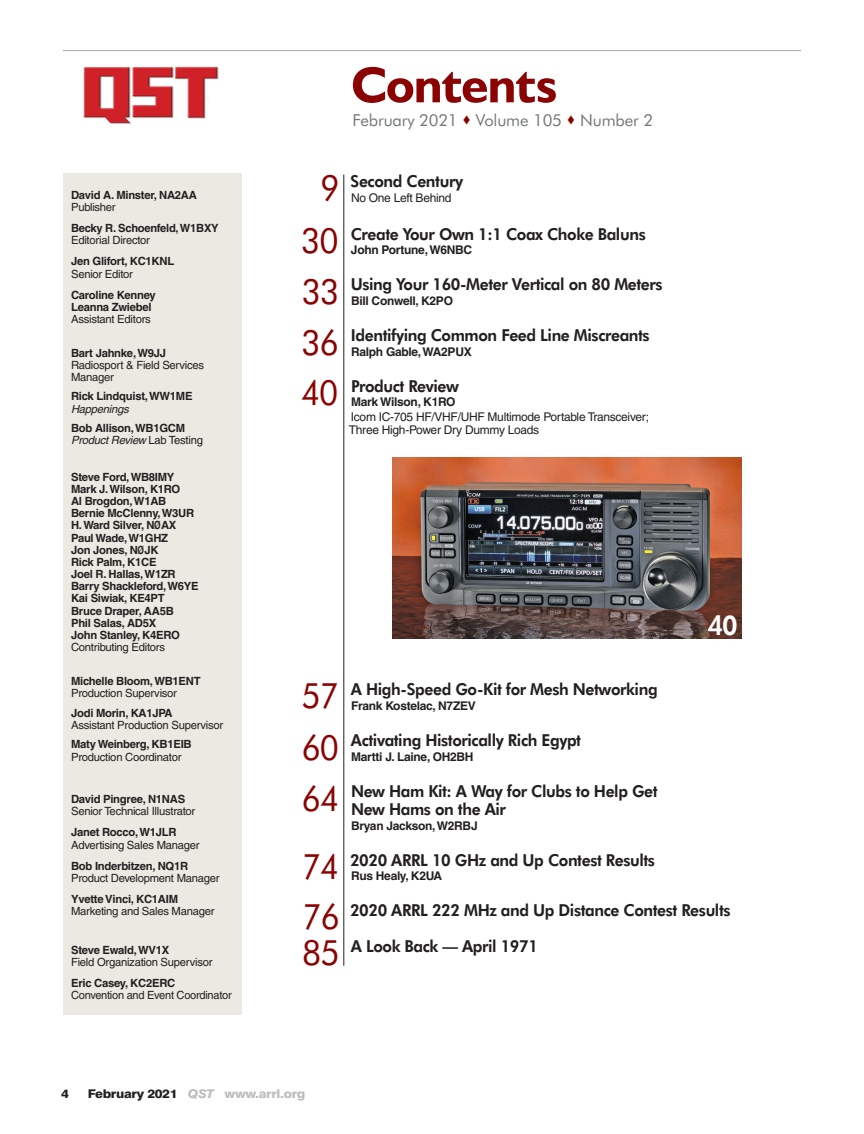
<style>
.page{position:relative;width:864px;height:1134px;background:#fff}
.page>*{position:absolute;margin:0;border:0;box-sizing:border-box;transform-origin:0 0}
.t1{font:700 51px "Humanist 521 BT";letter-spacing:-.015em;color:#8b0202}
.PAGE_NUMBER{font:34.95px "Futura BT";letter-spacing:-.025em;color:#8b0202;scale:.93 1}
.PAGE_NUMBER-2{font:34.95px "Futura BT";letter-spacing:-.025em;color:#8b0202;scale:.92 1}
.PAGE_NUMBER-3{font:800 27.3px "Futura BT";color:#fff;scale:.93 1}
.NEWEST_CONTENTS_TEXT{font:800 16.5px/18px "Futura BT";letter-spacing:-.025em;color:#231f20;scale:.95 1}
.Pull_Quotes{font:16.5px "Futura BT";letter-spacing:-.01em;color:#76787b}
.NEWEST_CONTENTS_BYLI{font:700 12px "Helvetica";letter-spacing:-.025em;color:#231f20}
.NEWEST_CONTENS_TEXT{font:12px/13.2px "Helvetica";letter-spacing:-.025em;color:#231f20}
.t2{font:800 12px "Swiss 721 BT";letter-spacing:-.025em;color:#231f20;scale:1.1 1}
.Staff_NEW{font:700 11.25px/12.1px "Helvetica";letter-spacing:-.025em;color:#231f20}
.Staff_NEW-2{font:11.25px/12.1px "Helvetica";letter-spacing:-.025em;color:#231f20}
.s1{font-weight:400}
.s2{font-weight:700}
.s3{font-weight:400;font-style:italic}
.s4{color:#8b0202}
.s5{font-style:italic;color:#bcbdc0}
.s6{color:#bcbdc0}
</style>
<div class="page">
<hr style="left:63px;top:50px;width:738px;height:1px;background:#a8a9ad">
<div style="left:63px;top:174px;width:178px;height:841px;background:#ece8e2"></div>
<hr style="left:344px;top:175px;width:1px;height:791px;background:#231f20">
<img style="left:83px;top:66px;width:136px;height:58px">
<img style="left:392px;top:457px;width:350px;height:182px">
<p class="Staff_NEW" style="left:71px;top:189px;width:127px">David A. Minster, NA2AA<br><span class="s1">Publisher</span></p>
<p class="Staff_NEW" style="left:71px;top:222px;width:149px">Becky R. Schoenfeld, W1BXY<br><span class="s1">Editorial Director</span></p>
<p class="Staff_NEW" style="left:71px;top:255px;width:105px">Jen Glifort, KC1KNL<br><span class="s1">Senior Editor</span></p>
<p class="Staff_NEW" style="left:71px;top:288px;width:86px">Caroline Kenney</p>
<p class="Staff_NEW-2" style="left:71px;top:301px;width:82px"><span class="s2">Leanna Zwiebel<br></span>Assistant Editors</p>
<p class="Staff_NEW-2" style="left:71px;top:346px;width:134px"><span class="s2">Bart Jahnke, W9JJ<br></span>Radiosport &amp; Field Services<br>Manager</p>
<p class="Staff_NEW" style="left:71px;top:390px;width:123px">Rick Lindquist, WW1ME<br><span class="s3">Happenings</span></p>
<p class="Staff_NEW" style="left:71px;top:422px;width:133px">Bob Allison, WB1GCM<br><span class="s3">Product Review</span> <span class="s1">Lab Testing</span></p>
<p class="Staff_NEW" style="left:71px;top:470px;width:129px">Steve Ford, WB8IMY<br>Mark J. Wilson, K1RO<br>Al Brogdon, W1AB<br>Bernie McClenny, W3UR<br>H. Ward Silver, NØAX<br>Paul Wade, W1GHZ<br>Jon Jones, NØJK<br>Rick Palm, K1CE<br>Joel R. Hallas, W1ZR<br>Barry Shackleford, W6YE<br>Kai Siwiak, KE4PT<br>Bruce Draper, AA5B<br>Phil Salas, AD5X<br>John Stanley, K4ERO<br><span class="s1">Contributing Editors</span></p>
<p class="Staff_NEW" style="left:71px;top:675px;width:131px">Michelle Bloom, WB1ENT<br><span class="s1">Production Supervisor</span></p>
<p class="Staff_NEW-2" style="left:71px;top:707px;width:154px"><span class="s2">Jodi Morin, KA1JPA<br></span>Assistant Production Supervisor</p>
<p class="Staff_NEW-2" style="left:71px;top:738px;width:122px"><span class="s2">Maty Weinberg, KB1EIB<br></span>Production Coordinator</p>
<p class="Staff_NEW-2" style="left:71px;top:793px;width:126px"><span class="s2">David Pingree, N1NAS<br></span>Senior Technical Illustrator</p>
<p class="Staff_NEW-2" style="left:71px;top:826px;width:130px"><span class="s2">Janet Rocco, W1JLR<br></span>Advertising Sales Manager</p>
<p class="Staff_NEW-2" style="left:71px;top:860px;width:150px"><span class="s2">Bob Inderbitzen, NQ1R<br></span>Product Development Manager</p>
<p class="Staff_NEW-2" style="left:71px;top:893px;width:145px"><span class="s2">Yvette Vinci, KC1AIM<br></span>Marketing and Sales Manager</p>
<p class="Staff_NEW" style="left:71px;top:944px;width:100px">Steve Ewald, WV1X</p>
<p class="Staff_NEW-2" style="left:71px;top:956px;width:143px">Field Organization Supervisor</p>
<p class="Staff_NEW-2" style="left:71px;top:977px;width:162px"><span class="s2">Eric Casey, KC2ERC<br></span>Convention and Event Coordinator</p>
<p class="t1" style="left:351px;top:53px;width:207px">Contents</p>
<p class="Pull_Quotes" style="left:353px;top:110px;width:302px">February 2021 <span class="s4">•</span> Volume 105 <span class="s4">•</span> Number 2</p>
<p class="PAGE_NUMBER" style="left:320px;top:167px;width:22px">9</p>
<p class="PAGE_NUMBER" style="left:301px;top:219px;width:42px">30</p>
<p class="PAGE_NUMBER" style="left:302px;top:271px;width:42px">33</p>
<p class="PAGE_NUMBER" style="left:301px;top:322px;width:42px">36</p>
<p class="PAGE_NUMBER" style="left:301px;top:371px;width:42px">40</p>
<p class="NEWEST_CONTENTS_TEXT" style="left:351px;top:172px;width:120px">Second Century</p>
<p class="NEWEST_CONTENS_TEXT" style="left:351px;top:191px;width:102px">No One Left Behind</p>
<p class="NEWEST_CONTENTS_TEXT" style="left:351px;top:225px;width:312px">Create Your Own 1:1 Coax Choke Baluns</p>
<p class="NEWEST_CONTENTS_BYLI" style="left:351px;top:243px;width:123px">John Portune, W6NBC</p>
<p class="NEWEST_CONTENTS_TEXT" style="left:351px;top:275px;width:330px">Using Your 160-Meter Vertical on 80 Meters</p>
<p class="NEWEST_CONTENTS_BYLI" style="left:351px;top:294px;width:103px">Bill Conwell, K2PO</p>
<p class="NEWEST_CONTENTS_TEXT" style="left:351px;top:326px;width:316px">Identifying Common Feed Line Miscreants</p>
<p class="NEWEST_CONTENTS_BYLI" style="left:351px;top:344px;width:122px">Ralph Gable, WA2PUX</p>
<p class="NEWEST_CONTENTS_TEXT" style="left:351px;top:377px;width:115px">Product Review</p>
<p class="NEWEST_CONTENTS_BYLI" style="left:351px;top:395px;width:106px">Mark Wilson, K1RO</p>
<p class="NEWEST_CONTENS_TEXT" style="left:349px;top:410px;width:302px">Icom IC-705 HF/VHF/UHF Multimode Portable Transceiver;<br>Three High-Power Dry Dummy Loads</p>
<p class="PAGE_NUMBER-3" style="left:707px;top:608px;width:34px">40</p>
<p class="PAGE_NUMBER" style="left:302px;top:674px;width:42px">57</p>
<p class="PAGE_NUMBER" style="left:302px;top:727px;width:42px">60</p>
<p class="PAGE_NUMBER" style="left:302px;top:777px;width:42px">64</p>
<p class="PAGE_NUMBER-2" style="left:302px;top:845px;width:42px">74</p>
<p class="PAGE_NUMBER" style="left:303px;top:895px;width:42px">76</p>
<p class="PAGE_NUMBER" style="left:302px;top:931px;width:42px">85</p>
<p class="NEWEST_CONTENTS_TEXT" style="left:351px;top:680px;width:324px">A High-Speed Go-Kit for Mesh Networking</p>
<p class="NEWEST_CONTENTS_BYLI" style="left:351px;top:699px;width:126px">Frank Kostelac, N7ZEV</p>
<p class="NEWEST_CONTENTS_TEXT" style="left:351px;top:731px;width:244px">Activating Historically Rich Egypt</p>
<p class="NEWEST_CONTENTS_BYLI" style="left:351px;top:749px;width:124px">Martti J. Laine, OH2BH</p>
<p class="NEWEST_CONTENTS_TEXT" style="left:351px;top:782px;width:324px">New Ham Kit: A Way for Clubs to Help Get<br>New Hams on the Air</p>
<p class="NEWEST_CONTENTS_BYLI" style="left:351px;top:818px;width:128px">Bryan Jackson, W2RBJ</p>
<p class="NEWEST_CONTENTS_TEXT" style="left:350px;top:851px;width:323px">2020 ARRL 10 GHz and Up Contest Results</p>
<p class="NEWEST_CONTENTS_BYLI" style="left:351px;top:869px;width:93px">Rus Healy, K2UA</p>
<p class="NEWEST_CONTENTS_TEXT" style="left:350px;top:901px;width:402px">2020 ARRL 222 MHz and Up Distance Contest Results</p>
<p class="NEWEST_CONTENTS_TEXT" style="left:351px;top:937px;width:198px">A Look Back — April 1971</p>
<p class="t2" style="left:61px;top:1086px;width:9px">4</p>
<p class="t2" style="left:88px;top:1086px;width:199px">February 2021 <span class="s5">QST</span> <span class="s6">www.arrl.org</span></p>
</div>
